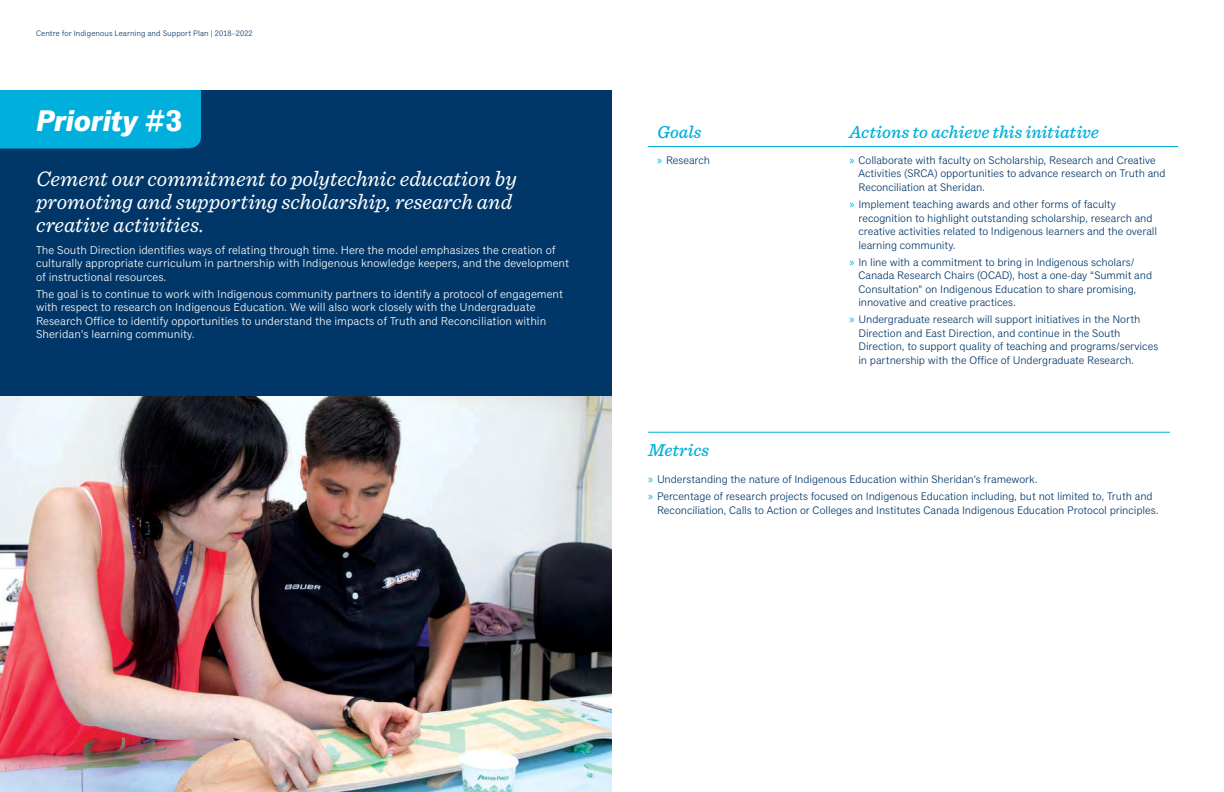
<style>
.page{position:relative;width:1224px;height:792px;background:#fff}
.page>*{position:absolute;margin:0;border:0;box-sizing:border-box;transform-origin:0 0}
.Body_-_CGrotesque_11{font:italic 700 30px "Classic Grotesque Pro";letter-spacing:-.01em;color:#fff}
.Priority_Header{font:italic 22px/23px "Sentinel";letter-spacing:-.005em;color:#fff}
.Table_Titles_-_Senti{font:italic 500 18px "Sentinel";color:#00afdb}
.Priority_Intro{font:11.5px/13.5px "Classic Grotesque Pro";color:#fff}
.t1{font:11px/13.5px "Classic Grotesque Pro";letter-spacing:-.01em;color:#003768}
.t2{font:8px "Classic Grotesque Pro";letter-spacing:.005em;color:#003768}
.s1{font-style:normal}
.s2{font-family:"Myriad Pro";font-size:12px;color:#00afdb}
</style>
<div class="page">
<img style="left:0;top:396px;width:612px;height:396px">
<div style="left:0;top:90px;width:612px;height:306px;background:#003768"></div>
<div style="left:0;top:90px;width:201px;height:58px;background:#00afdb"></div>
<hr style="left:648px;top:146px;width:192px;height:1px;background:#00afdb">
<hr style="left:840px;top:146px;width:338px;height:1px;background:#00afdb">
<hr style="left:648px;top:432px;width:522px;height:1px;background:#00afdb">
<p class="t2" style="left:36px;top:29px;width:218px">Centre for Indigenous Learning and Support Plan | 2018–2022</p>
<p class="Body_-_CGrotesque_11" style="left:36px;top:103px;width:148px">Priority <span class="s1">#3</span></p>
<p class="Priority_Header" style="left:36px;top:165px;width:482px">Cement our commitment to polytechnic education by promoting and supporting scholarship, research and creative activities.</p>
<p class="Priority_Intro" style="left:36px;top:243px;width:535px">The South Direction identifies ways of relating through time. Here the model emphasizes the creation of culturally appropriate curriculum in partnership with Indigenous knowledge keepers, and the development of instructional resources.</p>
<p class="Priority_Intro" style="left:36px;top:287px;width:529px">The goal is to continue to work with Indigenous community partners to identify a protocol of engagement with respect to research on Indigenous Education. We will also work closely with the Undergraduate Research Office to identify opportunities to understand the impacts of Truth and Reconciliation within Sheridan’s learning community.</p>
<p class="Table_Titles_-_Senti" style="left:657px;top:118px;width:46px">Goals</p>
<p class="Table_Titles_-_Senti" style="left:849px;top:118px;width:251px">Actions to achieve this initiative</p>
<p class="t1" style="left:657px;top:154px;width:55px"><span class="s2">»</span> Research</p>
<p class="t1" style="left:858px;top:154px;width:309px;text-indent:-9px"><span class="s2">»</span> Collaborate with faculty on Scholarship, Research and Creative<br>Activities (SRCA) opportunities to advance research on Truth and<br>Reconciliation at Sheridan.</p>
<p class="t1" style="left:858px;top:198px;width:300px;text-indent:-9px"><span class="s2">»</span> Implement teaching awards and other forms of faculty recognition to highlight outstanding scholarship, research and creative activities related to Indigenous learners and the overall learning community.</p>
<p class="t1" style="left:858px;top:255px;width:295px;text-indent:-9px"><span class="s2">»</span> In line with a commitment to bring in Indigenous scholars/ Canada Research Chairs (OCAD), host a one-day “Summit and Consultation” on Indigenous Education to share promising, innovative and creative practices.</p>
<p class="t1" style="left:858px;top:313px;width:301px;text-indent:-9px"><span class="s2">»</span> Undergraduate research will support initiatives in the North Direction and East Direction, and continue in the South Direction, to support quality of teaching and programs/services in partnership with the Office of Undergraduate Research.</p>
<p class="Table_Titles_-_Senti" style="left:648px;top:437px;width:63px">Metrics</p>
<p class="t1" style="left:648px;top:473px;width:391px"><span class="s2">»</span> Understanding the nature of Indigenous Education within Sheridan’s framework.</p>
<p class="t1" style="left:657px;top:490px;width:503px;text-indent:-9px"><span class="s2">»</span> Percentage of research projects focused on Indigenous Education including, but not limited to, Truth and<br>Reconciliation, Calls to Action or Colleges and Institutes Canada Indigenous Education Protocol principles.</p>
</div>
